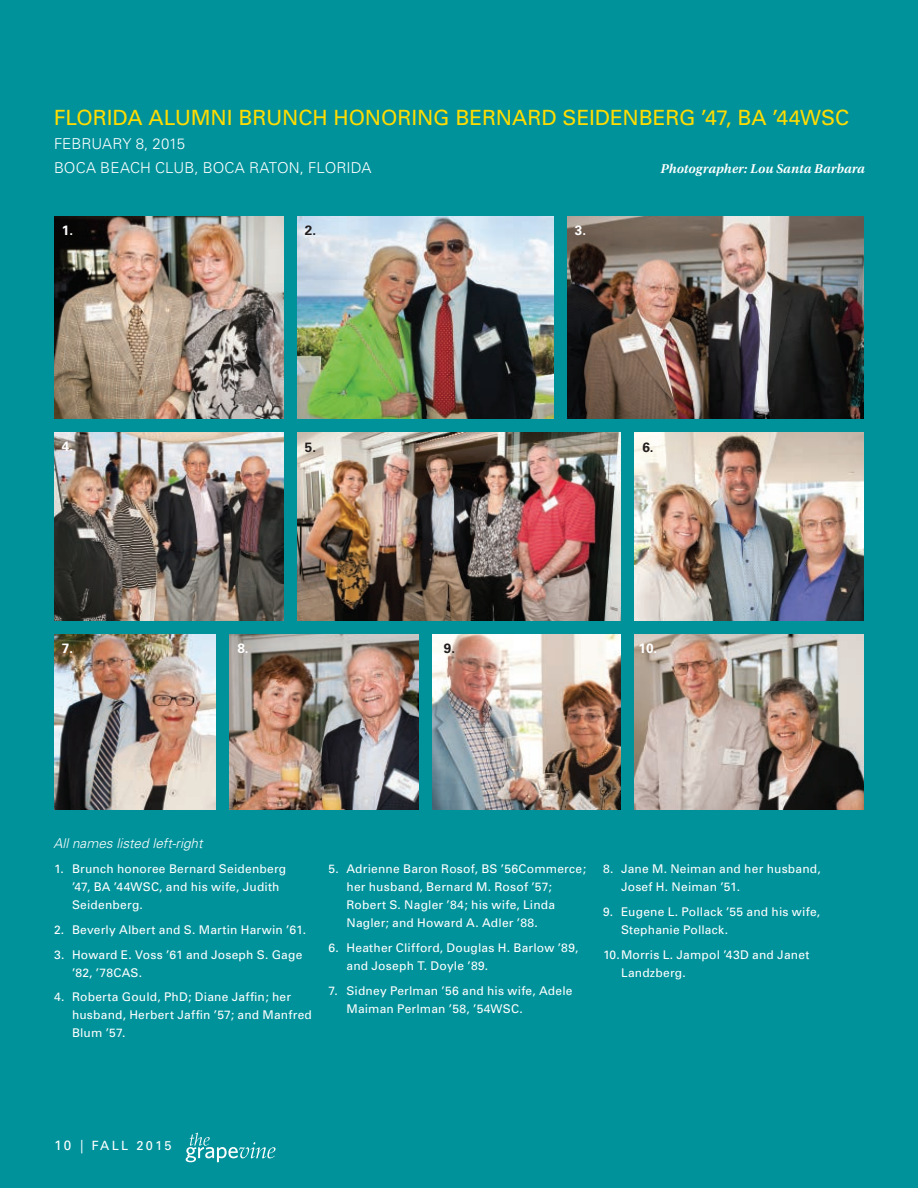
<style>
.page{position:relative;width:918px;height:1188px;background:#00929b}
.page>*{position:absolute;margin:0;border:0;box-sizing:border-box;transform-origin:0 0}
.t1{font:21px "Univers";letter-spacing:-.005em;color:#ffdc01}
.t2{font:300 15px/24px "Univers";color:#fff}
.t3{font:italic 600 13.5px "Utopia Std";letter-spacing:.01em;color:#fff}
.t4{font:italic 300 13.5px "Univers";color:#fff}
.t5{font:700 13.5px "Univers";color:#fff}
.t6{font:700 13.5px "Univers";color:#231f20}
.t7{font:12.75px "Univers";letter-spacing:.18em;color:#fff}
.t8{font:12px/18px "Univers";letter-spacing:.015em;color:#fff}
.s1{font-size:13.5px}
</style>
<div class="page">
<img style="left:54px;top:216px;width:230px;height:202px">
<img style="left:54px;top:432px;width:230px;height:189px">
<img style="left:432px;top:634px;width:189px;height:176px">
<img style="left:634px;top:634px;width:230px;height:176px">
<img style="left:297px;top:432px;width:324px;height:189px">
<img style="left:54px;top:634px;width:162px;height:176px">
<img style="left:634px;top:432px;width:230px;height:189px">
<img style="left:297px;top:216px;width:257px;height:202px">
<img style="left:230px;top:634px;width:188px;height:176px">
<img style="left:567px;top:216px;width:297px;height:202px">
<svg style="left:186px;top:1133px;width:90px;height:29px"></svg>
<h1 class="t1" style="left:54px;top:105px;width:797px">FLORIDA ALUMNI BRUNCH HONORING BERNARD SEIDENBERG ’47, BA ’44WSC</h1>
<p class="t2" style="left:54px;top:131px;width:319px">FEBRUARY 8, 2015<br>BOCA BEACH CLUB, BOCA RATON, FLORIDA</p>
<p class="t3" style="left:660px;top:161px;width:206px">Photographer: Lou Santa Barbara</p>
<p class="t5" style="left:62px;top:222px;width:13px">1.</p>
<p class="t6" style="left:305px;top:222px;width:13px">2.</p>
<p class="t5" style="left:575px;top:222px;width:13px">3.</p>
<p class="t5" style="left:62px;top:438px;width:13px">4.</p>
<p class="t6" style="left:305px;top:439px;width:13px">5.</p>
<p class="t6" style="left:642px;top:439px;width:13px">6.</p>
<p class="t5" style="left:62px;top:641px;width:13px">7.</p>
<p class="t5" style="left:237px;top:641px;width:13px">8.</p>
<p class="t5" style="left:639px;top:641px;width:20px">10.</p>
<p class="t6" style="left:444px;top:641px;width:13px">9.</p>
<p class="t4" style="left:53px;top:835px;width:151px">All names listed left-right</p>
<p class="t8" style="left:72px;top:860px;width:216px;text-indent:-18px">1. Brunch honoree Bernard Seidenberg ’47, BA ’44WSC, and his wife, Judith<br>Seidenberg.</p>
<p class="t8" style="left:54px;top:921px;width:254px">2. Beverly Albert and S. Martin Harwin ’61.</p>
<p class="t8" style="left:72px;top:945px;width:232px;text-indent:-18px">3. Howard E. Voss ’61 and Joseph S. Gage ’82, ’78CAS.</p>
<p class="t8" style="left:72px;top:988px;width:241px;text-indent:-18px">4. Roberta Gould, PhD; Diane Jaffin; her husband, Herbert Jaffin ’57; and Manfred<br>Blum ’57.</p>
<p class="t8" style="left:346px;top:860px;width:241px;text-indent:-18px">5. Adrienne Baron Rosof, BS ’56Commerce; her husband, Bernard M. Rosof ’57; Robert S. Nagler ’84; his wife, Linda Nagler; and Howard A. Adler ’88.</p>
<p class="t8" style="left:346px;top:939px;width:233px;text-indent:-18px">6. Heather Clifford, Douglas H. Barlow ’89, and Joseph T. Doyle ’89.</p>
<p class="t8" style="left:346px;top:981px;width:228px;text-indent:-18px">7. Sidney Perlman ’56 and his wife, Adele<br>Maiman Perlman ’58, ’54WSC.</p>
<p class="t8" style="left:621px;top:860px;width:201px;text-indent:-18px">8. Jane M. Neiman and her husband,<br>Josef H. Neiman ’51.</p>
<p class="t8" style="left:621px;top:903px;width:201px;text-indent:-18px">9. Eugene L. Pollack ’55 and his wife,<br>Stephanie Pollack.</p>
<p class="t8" style="left:621px;top:945px;width:190px;text-indent:-18px">10.Morris L. Jampol ’43D and Janet<br>Landzberg.</p>
<p class="t7" style="left:54px;top:1138px;width:119px"><span class="s1">10 |</span> FALL 2015</p>
</div>
